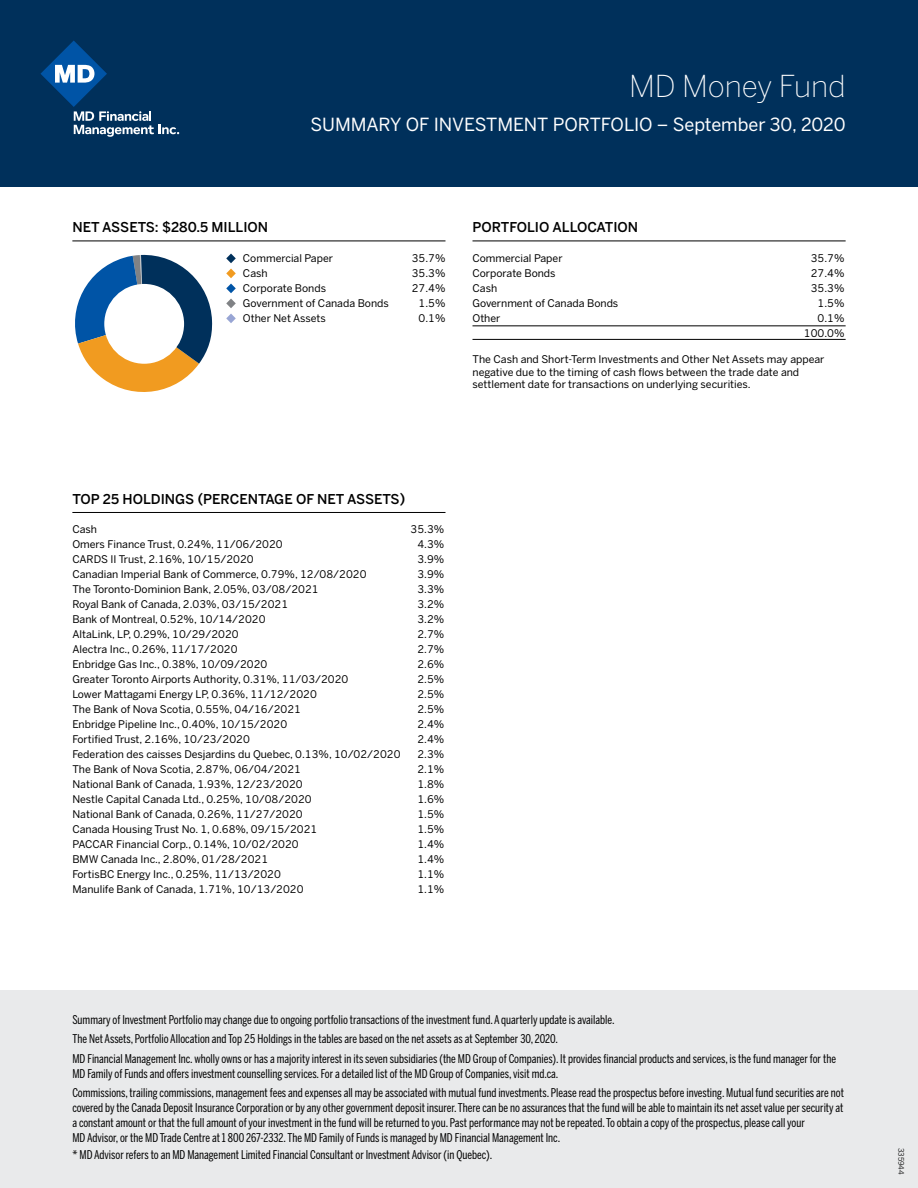
<style>
.page{position:relative;width:918px;height:1188px;background:#fff}
.page>*{position:absolute;margin:0;border:0;box-sizing:border-box;transform-origin:0 0}
.t1{font:200 30px "Benton Sans";letter-spacing:-.005em;color:#fff}
.t2{font:18px "Benton Sans";letter-spacing:-.005em;color:#fff}
.t3{font:500 13.5px "Benton Sans";color:#000}
.t4{font:12px/19px "Benton Sans Compressed";color:#000}
.t5{font:10.5px/12.6px "Benton Sans";color:#000;text-align:right}
.t6{font:7.5px "Benton Sans";color:#000}
</style>
<div class="page">
<svg style="left:75px;top:254px;width:138px;height:138px"></svg>
<div style="left:104px;top:284px;width:80px;height:80px;background:#fff;border-radius:50%"></div>
<div style="left:0;top:991px;width:918px;height:197px;background:#e9eaeb"></div>
<div style="left:0;top:0;width:918px;height:187px;background:#00305b"></div>
<svg style="left:40px;top:40px;width:139px;height:97px"></svg>
<hr style="left:472px;top:241px;width:374px;height:1px;background:#000">
<hr style="left:72px;top:512px;width:374px;height:1px;background:#000">
<hr style="left:72px;top:241px;width:374px;height:1px;background:#000">
<hr style="left:472px;top:326px;width:374px;height:1px;background:#000">
<hr style="left:472px;top:339px;width:374px;height:1px;background:#000">
<svg style="left:226px;top:254px;width:10px;height:9px"></svg>
<svg style="left:226px;top:269px;width:10px;height:9px"></svg>
<svg style="left:226px;top:284px;width:10px;height:9px"></svg>
<svg style="left:226px;top:299px;width:10px;height:9px"></svg>
<svg style="left:226px;top:314px;width:10px;height:9px"></svg>
<p class="t3" style="left:72px;top:219px;width:197px">NET ASSETS: $280.5 MILLION</p>
<h1 class="t1" style="left:629px;top:68px;width:218px">MD Money Fund</h1>
<h2 class="t2" style="left:311px;top:114px;width:537px">SUMMARY OF INVESTMENT PORTFOLIO – September 30, 2020</h2>
<p class="t3" style="left:472px;top:219px;width:167px">PORTFOLIO ALLOCATION</p>
<p class="t5" style="left:243px;top:252px;width:92px">Commercial Paper</p>
<p class="t5" style="left:412px;top:252px;width:35px">35.7%</p>
<p class="t5" style="left:243px;top:267px;width:26px">Cash</p>
<p class="t5" style="left:412px;top:267px;width:35px">35.3%</p>
<p class="t5" style="left:243px;top:282px;width:85px">Corporate Bonds</p>
<p class="t5" style="left:412px;top:282px;width:35px">27.4%</p>
<p class="t5" style="left:243px;top:297px;width:147px">Government of Canada Bonds</p>
<p class="t5" style="left:419px;top:297px;width:28px">1.5%</p>
<p class="t5" style="left:243px;top:312px;width:84px">Other Net Assets</p>
<p class="t5" style="left:419px;top:312px;width:28px">0.1%</p>
<p class="t5" style="left:472px;top:252px;width:92px">Commercial Paper</p>
<p class="t5" style="left:811px;top:252px;width:35px">35.7%</p>
<p class="t5" style="left:472px;top:267px;width:85px">Corporate Bonds</p>
<p class="t5" style="left:811px;top:267px;width:35px">27.4%</p>
<p class="t5" style="left:472px;top:282px;width:26px">Cash</p>
<p class="t5" style="left:811px;top:282px;width:35px">35.3%</p>
<p class="t5" style="left:472px;top:297px;width:147px">Government of Canada Bonds</p>
<p class="t5" style="left:818px;top:297px;width:28px">1.5%</p>
<p class="t5" style="left:472px;top:312px;width:29px">Other</p>
<p class="t5" style="left:804px;top:311px;width:42px;line-height:15px">0.1%<br>100.0%</p>
<p class="t5" style="left:472px;top:353px;width:353px;text-align:left">The Cash and Short-Term Investments and Other Net Assets may appear negative due to the timing of cash flows between the trade date and settlement date for transactions on underlying securities.</p>
<p class="t3" style="left:72px;top:490px;width:334px">TOP 25 HOLDINGS (PERCENTAGE OF NET ASSETS)</p>
<p class="t5" style="left:72px;top:523px;width:26px">Cash</p>
<p class="t5" style="left:411px;top:523px;width:35px">35.3%</p>
<p class="t5" style="left:72px;top:538px;width:212px">Omers Finance Trust, 0.24%, 11/06/2020</p>
<p class="t5" style="left:417px;top:538px;width:28px">4.3%</p>
<p class="t5" style="left:72px;top:553px;width:183px">CARDS II Trust, 2.16%, 10/15/2020</p>
<p class="t5" style="left:417px;top:553px;width:28px">3.9%</p>
<p class="t5" style="left:72px;top:568px;width:296px">Canadian Imperial Bank of Commerce, 0.79%, 12/08/2020</p>
<p class="t5" style="left:417px;top:568px;width:28px">3.9%</p>
<p class="t5" style="left:72px;top:583px;width:248px">The Toronto-Dominion Bank, 2.05%, 03/08/2021</p>
<p class="t5" style="left:417px;top:583px;width:28px">3.3%</p>
<p class="t5" style="left:72px;top:598px;width:217px">Royal Bank of Canada, 2.03%, 03/15/2021</p>
<p class="t5" style="left:417px;top:598px;width:28px">3.2%</p>
<p class="t5" style="left:72px;top:613px;width:195px">Bank of Montreal, 0.52%, 10/14/2020</p>
<p class="t5" style="left:417px;top:613px;width:28px">3.2%</p>
<p class="t5" style="left:72px;top:628px;width:168px">AltaLink, LP, 0.29%, 10/29/2020</p>
<p class="t5" style="left:417px;top:628px;width:28px">2.7%</p>
<p class="t5" style="left:72px;top:643px;width:167px">Alectra Inc., 0.26%, 11/17/2020</p>
<p class="t5" style="left:417px;top:643px;width:28px">2.7%</p>
<p class="t5" style="left:72px;top:658px;width:196px">Enbridge Gas Inc., 0.38%, 10/09/2020</p>
<p class="t5" style="left:417px;top:658px;width:28px">2.6%</p>
<p class="t5" style="left:72px;top:673px;width:278px">Greater Toronto Airports Authority, 0.31%, 11/03/2020</p>
<p class="t5" style="left:417px;top:673px;width:28px">2.5%</p>
<p class="t5" style="left:72px;top:688px;width:246px">Lower Mattagami Energy LP, 0.36%, 11/12/2020</p>
<p class="t5" style="left:417px;top:688px;width:28px">2.5%</p>
<p class="t5" style="left:72px;top:703px;width:230px">The Bank of Nova Scotia, 0.55%, 04/16/2021</p>
<p class="t5" style="left:417px;top:703px;width:28px">2.5%</p>
<p class="t5" style="left:72px;top:718px;width:216px">Enbridge Pipeline Inc., 0.40%, 10/15/2020</p>
<p class="t5" style="left:417px;top:718px;width:28px">2.4%</p>
<p class="t5" style="left:72px;top:733px;width:179px">Fortified Trust, 2.16%, 10/23/2020</p>
<p class="t5" style="left:417px;top:733px;width:28px">2.4%</p>
<p class="t5" style="left:72px;top:748px;width:330px">Federation des caisses Desjardins du Quebec, 0.13%, 10/02/2020</p>
<p class="t5" style="left:417px;top:748px;width:28px">2.3%</p>
<p class="t5" style="left:72px;top:763px;width:230px">The Bank of Nova Scotia, 2.87%, 06/04/2021</p>
<p class="t5" style="left:417px;top:763px;width:28px">2.1%</p>
<p class="t5" style="left:72px;top:778px;width:232px">National Bank of Canada, 1.93%, 12/23/2020</p>
<p class="t5" style="left:417px;top:778px;width:28px">1.8%</p>
<p class="t5" style="left:72px;top:793px;width:241px">Nestle Capital Canada Ltd., 0.25%, 10/08/2020</p>
<p class="t5" style="left:417px;top:793px;width:28px">1.6%</p>
<p class="t5" style="left:72px;top:808px;width:232px">National Bank of Canada, 0.26%, 11/27/2020</p>
<p class="t5" style="left:417px;top:808px;width:28px">1.5%</p>
<p class="t5" style="left:72px;top:823px;width:247px">Canada Housing Trust No. 1, 0.68%, 09/15/2021</p>
<p class="t5" style="left:417px;top:823px;width:28px">1.5%</p>
<p class="t5" style="left:72px;top:838px;width:228px">PACCAR Financial Corp., 0.14%, 10/02/2020</p>
<p class="t5" style="left:417px;top:838px;width:28px">1.4%</p>
<p class="t5" style="left:72px;top:853px;width:197px">BMW Canada Inc., 2.80%, 01/28/2021</p>
<p class="t5" style="left:417px;top:853px;width:28px">1.4%</p>
<p class="t5" style="left:72px;top:868px;width:210px">FortisBC Energy Inc., 0.25%, 11/13/2020</p>
<p class="t5" style="left:417px;top:868px;width:28px">1.1%</p>
<p class="t5" style="left:72px;top:883px;width:233px">Manulife Bank of Canada, 1.71%, 10/13/2020</p>
<p class="t5" style="left:417px;top:883px;width:28px">1.1%</p>
<p class="t4" style="left:72px;top:1010px;width:765px">Summary of Investment Portfolio may change due to ongoing portfolio transactions of the investment fund. A quarterly update is available.<br>The Net Assets, Portfolio Allocation and Top 25 Holdings in the tables are based on the net assets as at September 30, 2020.<br>MD Financial Management Inc. wholly owns or has a majority interest in its seven subsidiaries (the MD Group of Companies). It provides financial products and services, is the fund manager for the</p>
<p class="t4" style="left:72px;top:1064px;width:773px">MD Family of Funds and offers investment counselling services. For a detailed list of the MD Group of Companies, visit md.ca.<br>Commissions, trailing commissions, management fees and expenses all may be associated with mutual fund investments. Please read the prospectus before investing. Mutual fund securities are not</p>
<p class="t4" style="left:72px;top:1100px;width:773px;line-height:15px">covered by the Canada Deposit Insurance Corporation or by any other government deposit insurer. There can be no assurances that the fund will be able to maintain its net asset value per security at a constant amount or that the full amount of your investment in the fund will be returned to you. Past performance may not be repeated. To obtain a copy of the prospectus, please call your<br>MD Advisor, or the MD Trade Centre at 1 800 267-2332. The MD Family of Funds is managed by MD Financial Management Inc.</p>
<p class="t4" style="left:72px;top:1145px;width:421px">* MD Advisor refers to an MD Management Limited Financial Consultant or Investment Advisor (in Quebec).</p>
<p class="t6" style="left:906px;top:1148px;width:28px;rotate:90deg">335944</p>
</div>
